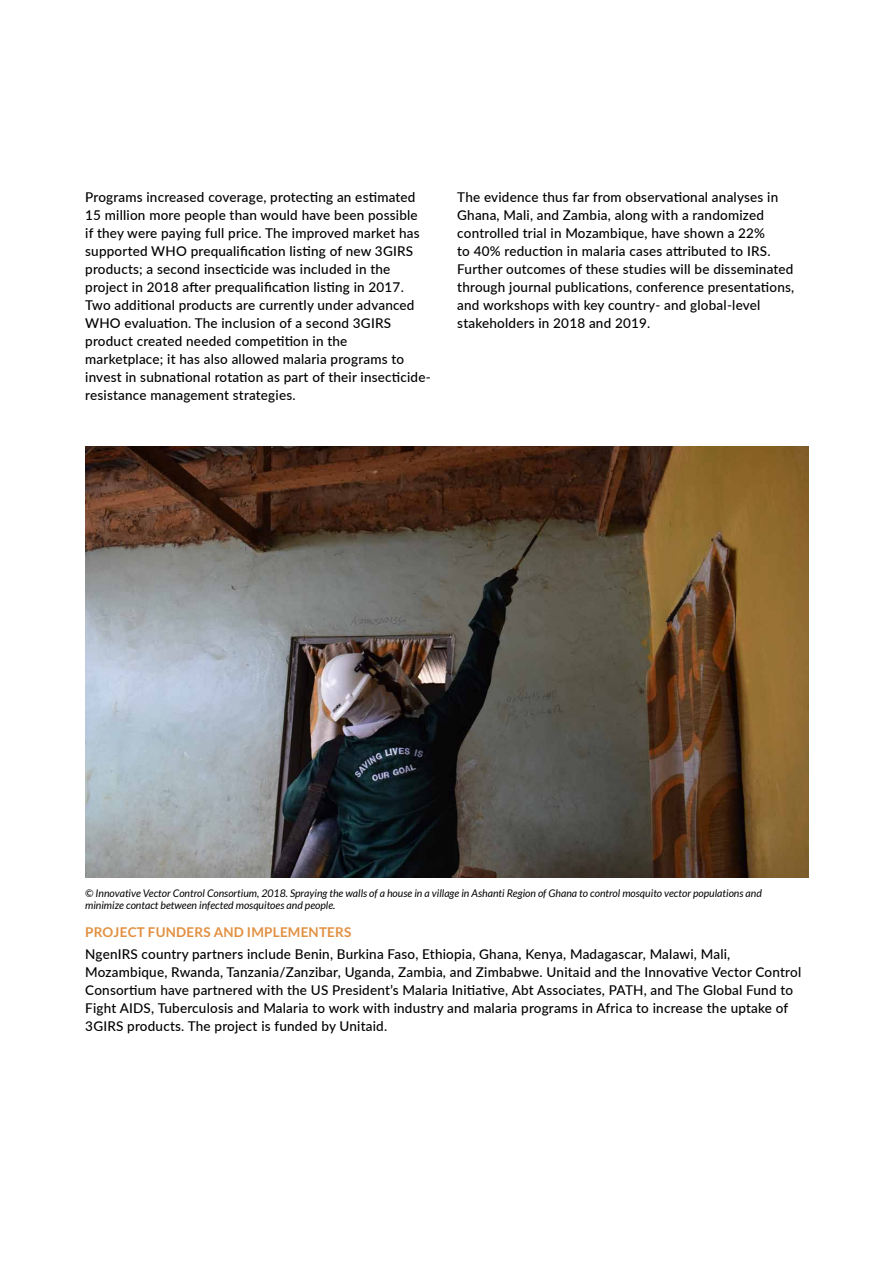
<style>
.page{position:relative;width:893px;height:1263px;background:#fff}
.page>*{position:absolute;margin:0;border:0;box-sizing:border-box;transform-origin:0 0}
.t1{font:500 13.5px/18px "Lato";letter-spacing:.015em;color:#000}
.t2{font:700 13.5px "Lato";letter-spacing:.015em;color:#e29041}
.t3{font:italic 10.5px/12.6px "Lato";color:#000}
</style>
<div class="page">
<img style="left:85px;top:447px;width:723px;height:430px">
<p class="t1" style="left:85px;top:188px;width:347px">Programs increased coverage, protecting an estimated 15 million more people than would have been possible<br>if they were paying full price. The improved market has supported WHO prequalification listing of new 3GIRS products; a second insecticide was included in the project in 2018 after prequalification listing in 2017.<br>Two additional products are currently under advanced WHO evaluation. The inclusion of a second 3GIRS product created needed competition in the<br>marketplace; it has also allowed malaria programs to invest in subnational rotation as part of their insecticide&shy;resistance management strategies.</p>
<p class="t1" style="left:457px;top:188px;width:339px">The evidence thus far from observational analyses in Ghana, Mali, and Zambia, along with a randomized controlled trial in Mozambique, have shown a 22%<br>to 40% reduction in malaria cases attributed to IRS.<br>Further outcomes of these studies will be disseminated through journal publications, conference presentations, and workshops with key country- and global-level stakeholders in 2018 and 2019.</p>
<p class="t3" style="left:85px;top:887px;width:678px">© Innovative Vector Control Consortium, 2018. Spraying the walls of a house in a village in Ashanti Region of Ghana to control mosquito vector populations and minimize contact between infected mosquitoes and people.</p>
<p class="t2" style="left:85px;top:924px;width:268px">PROJECT FUNDERS AND IMPLEMENTERS</p>
<p class="t1" style="left:85px;top:945px;width:717px">NgenIRS country partners include Benin, Burkina Faso, Ethiopia, Ghana, Kenya, Madagascar, Malawi, Mali, Mozambique, Rwanda, Tanzania/Zanzibar, Uganda, Zambia, and Zimbabwe. Unitaid and the Innovative Vector Control Consortium have partnered with the US President’s Malaria Initiative, Abt Associates, PATH, and The Global Fund to Fight AIDS, Tuberculosis and Malaria to work with industry and malaria programs in Africa to increase the uptake of 3GIRS products. The project is funded by Unitaid.</p>
</div>
